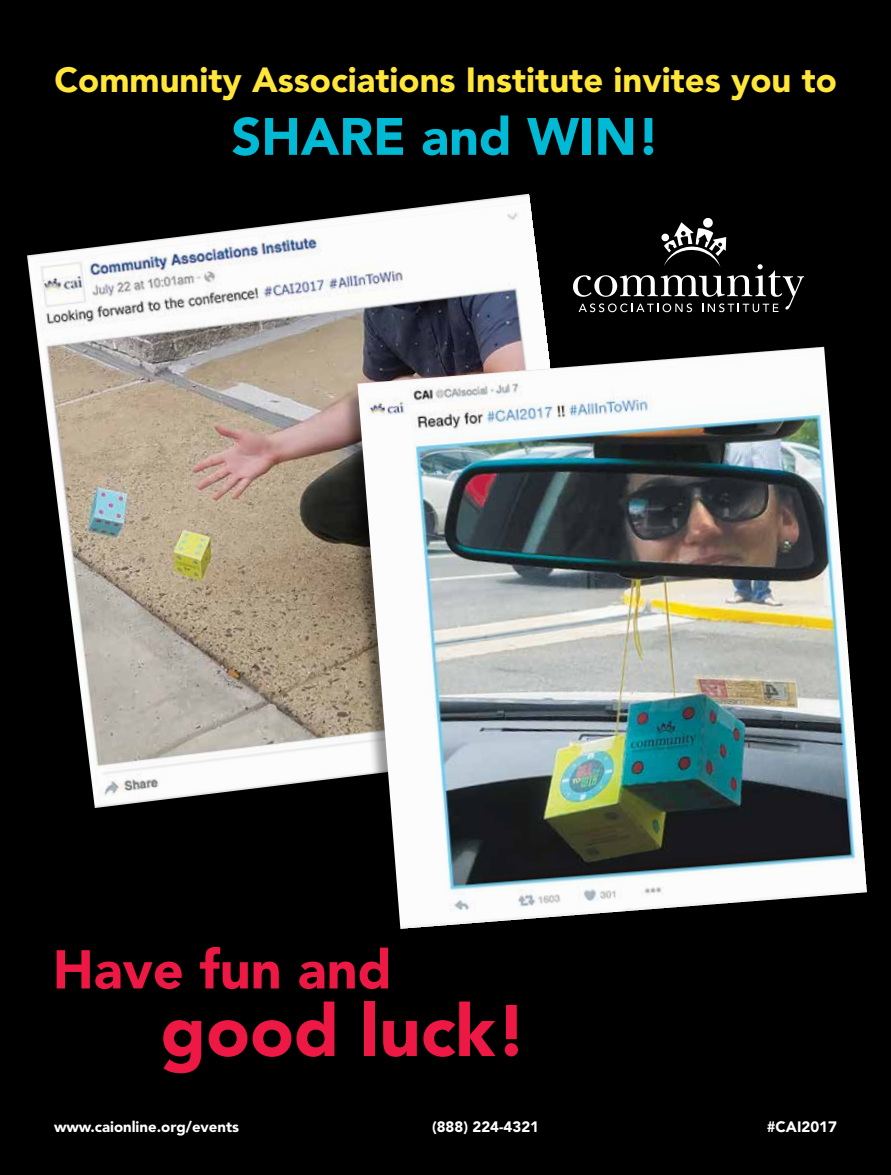
<style>
.page{position:relative;width:891px;height:1175px;background:#fff}
.page>*{position:absolute;margin:0;border:0;box-sizing:border-box;transform-origin:0 0}
.t1{font:900 72px "Avenir";color:#ed1844}
.t2{font:900 54px "Avenir";color:#ed1844}
.t3{font:900 52.05px "Avenir";color:#00bad5}
.t4{font:900 34.65px "Avenir";color:#ffe639}
.t5{font:900 15px "Avenir";color:#fff}
</style>
<div class="page">
<div style="left:0;top:0;width:891px;height:1174px;background:#000"></div>
<svg style="left:597px;top:218px;width:206px;height:94px"></svg>
<img style="left:27px;top:194px;width:570px;height:614px">
<div style="left:342px;top:352px;width:526px;height:598px;background:#000;opacity:.4"></div>
<img style="left:357px;top:347px;width:510px;height:582px">
<h3 class="t4" style="left:55px;top:59px;width:784px">Community Associations Institute invites you to</h3>
<h3 class="t3" style="left:231px;top:105px;width:430px">SHARE and WIN!</h3>
<h2 class="t2" style="left:53px;top:937px;width:340px">Have fun and</h2>
<h1 class="t1" style="left:161px;top:987px;width:368px">good luck!</h1>
<p class="t5" style="left:54px;top:1118px;width:187px">www.caionline.org/events</p>
<p class="t5" style="left:432px;top:1118px;width:109px">(888) 224-4321</p>
<p class="t5" style="left:767px;top:1118px;width:72px">#CAI2017</p>
</div>
